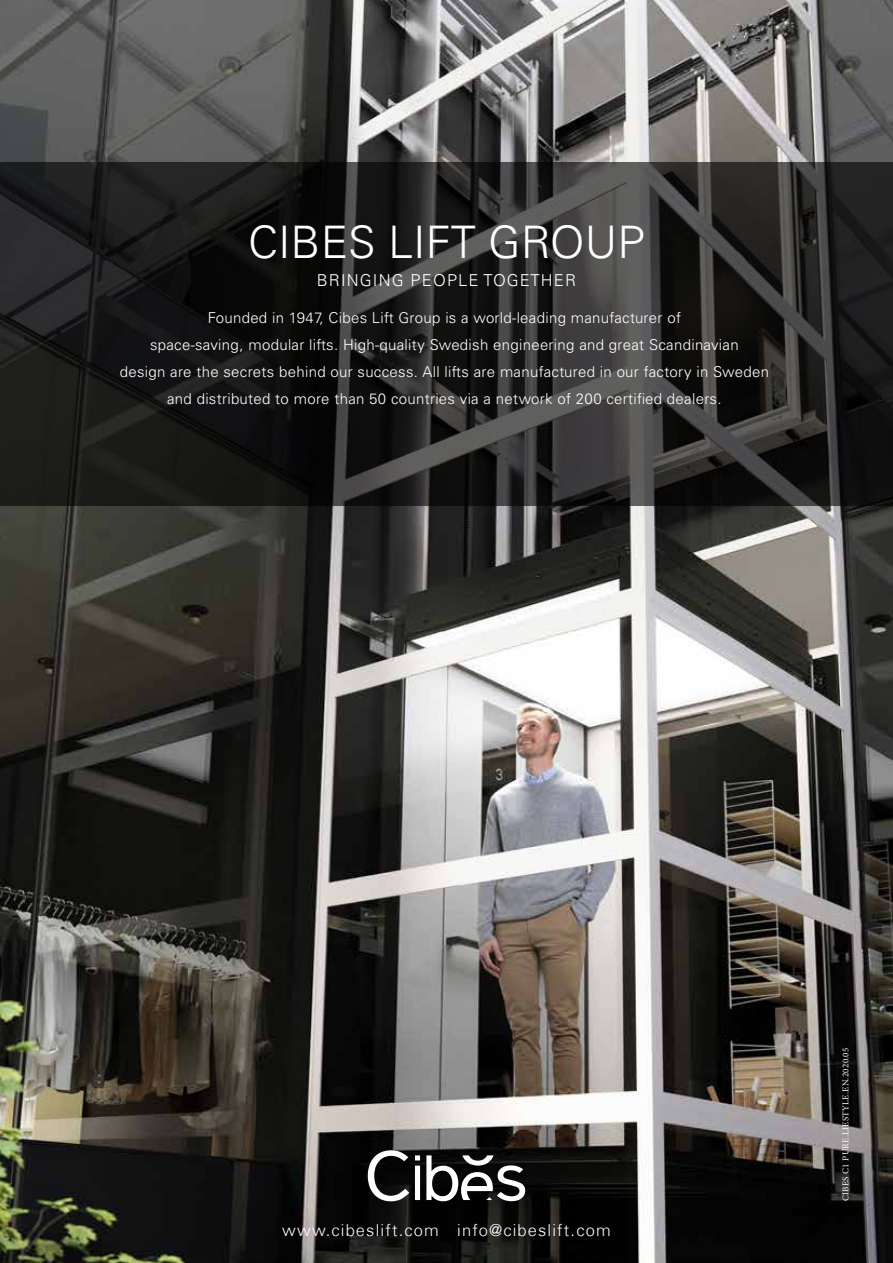
<style>
.page{position:relative;width:893px;height:1263px;background:#fff}
.page>*{position:absolute;margin:0;border:0;box-sizing:border-box;transform-origin:0 0}
.t1{font:300 45px "Univers Com 45";color:#fff}
.t2{font:300 16.5px "Univers Com 45";letter-spacing:.07em;color:#fff}
.t3{font:300 15px/27px "Univers LT Std";letter-spacing:.02em;color:#fff;text-align:center}
.t4{font:9px "Minion Pro";letter-spacing:.03em;color:#fff}
</style>
<div class="page">
<img style="left:0;top:0;width:893px;height:1263px">
<svg style="left:415px;top:1155px;width:5px;height:45px"></svg>
<svg style="left:368px;top:1150px;width:41px;height:51px"></svg>
<svg style="left:426px;top:1155px;width:99px;height:46px"></svg>
<svg style="left:0;top:162px;width:893px;height:344px;background:#242323"></svg>
<h1 class="t1" style="left:248px;top:215px;width:398px">CIBES LIFT GROUP</h1>
<p class="t2" style="left:317px;top:271px;width:261px">BRINGING PEOPLE TOGETHER</p>
<p class="t3" style="left:120px;top:305px;width:651px">Founded in 1947, Cibes Lift Group is a world-leading manufacturer of<br>space-saving, modular lifts. High-quality Swedish engineering and great Scandinavian<br>design are the secrets behind our success. All lifts are manufactured in our factory in Sweden and distributed to more than 50 countries via a network of 200 certified dealers.</p>
<p class="t2" style="left:282px;top:1220px;width:330px">www.cibeslift.com info@cibeslift.com</p>
<p class="t4" style="left:840px;top:1201px;width:155px;rotate:-90deg">CIBES C1 PURE.LIESTYLE.EN.2020.05</p>
</div>
